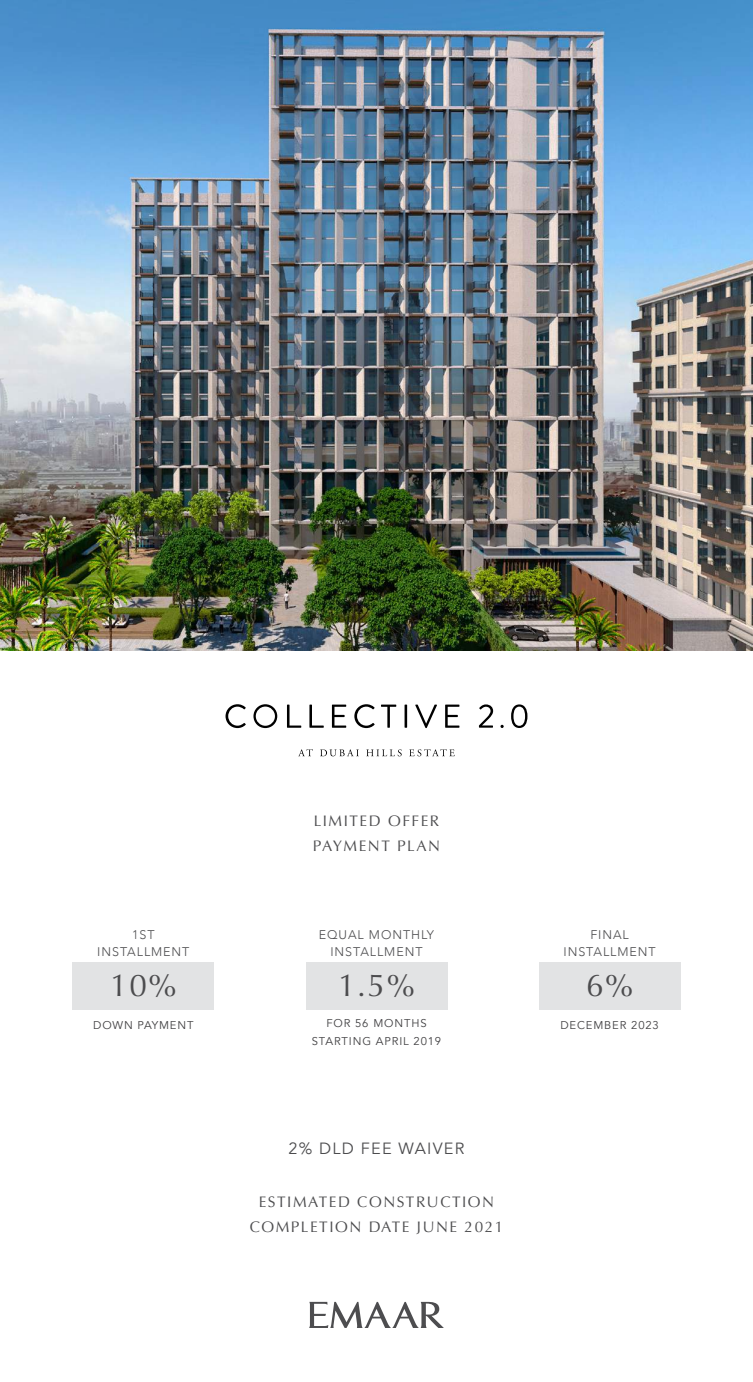
<style>
.page{position:relative;width:753px;height:1382px;background:#fff}
.page>*{position:absolute;margin:0;border:0;box-sizing:border-box;transform-origin:0 0}
.t1{font:31.5px "Optima";color:#4c4c4e}
.t2{font:16.25px "Avenir";letter-spacing:.075em;color:#4c4c4e}
.t3{font:15.25px/25px "Optima";letter-spacing:.1em;color:#4c4c4e}
.t4{font:300 12.5px/17.5px "Avenir";letter-spacing:.075em;color:#4c4c4e;text-align:center}
.t5{font:11.25px/18px "Avenir";letter-spacing:.075em;color:#414042;text-align:center}
</style>
<div class="page">
<img style="left:0;top:0;width:753px;height:650px">
<svg style="left:309px;top:1302px;width:135px;height:26px"></svg>
<svg style="left:225px;top:704px;width:21px;height:24px"></svg>
<svg style="left:253px;top:704px;width:24px;height:24px"></svg>
<svg style="left:287px;top:705px;width:14px;height:23px"></svg>
<svg style="left:309px;top:705px;width:15px;height:23px"></svg>
<svg style="left:332px;top:705px;width:14px;height:23px"></svg>
<svg style="left:354px;top:704px;width:20px;height:24px"></svg>
<svg style="left:381px;top:705px;width:15px;height:23px"></svg>
<hr style="left:404px;top:705px;width:3px;height:23px;background:#000">
<svg style="left:415px;top:705px;width:22px;height:23px"></svg>
<svg style="left:445px;top:705px;width:14px;height:23px"></svg>
<svg style="left:479px;top:704px;width:14px;height:24px"></svg>
<svg style="left:511px;top:704px;width:16px;height:24px"></svg>
<svg style="left:298px;top:749px;width:15px;height:7px"></svg>
<svg style="left:320px;top:749px;width:39px;height:7px"></svg>
<svg style="left:366px;top:749px;width:35px;height:7px"></svg>
<svg style="left:409px;top:749px;width:46px;height:7px"></svg>
<div style="left:538px;top:962px;width:142px;height:47px;background:#e2e3e4"></div>
<div style="left:305px;top:962px;width:142px;height:47px;background:#e2e3e4"></div>
<div style="left:72px;top:962px;width:142px;height:47px;background:#e2e3e4"></div>
<p class="t4" style="left:97px;top:926px;width:94px">1ST<br>INSTALLMENT</p>
<h1 class="t1" style="left:110px;top:967px;width:68px">10%</h1>
<p class="t5" style="left:93px;top:1017px;width:102px">DOWN PAYMENT</p>
<p class="t3" style="left:313px;top:808px;width:129px">LIMITED OFFER<br>PAYMENT PLAN</p>
<p class="t4" style="left:319px;top:926px;width:117px">EQUAL MONTHLY<br>INSTALLMENT</p>
<h1 class="t1" style="left:338px;top:967px;width:78px">1.5%</h1>
<p class="t5" style="left:312px;top:1014px;width:131px">FOR 56 MONTHS<br>STARTING APRIL 2019</p>
<p class="t2" style="left:288px;top:1138px;width:177px">2% DLD FEE WAIVER</p>
<p class="t3" style="left:250px;top:1189px;width:255px;text-align:center">ESTIMATED CONSTRUCTION<br>COMPLETION DATE JUNE 2021</p>
<p class="t4" style="left:563px;top:926px;width:94px">FINAL<br>INSTALLMENT</p>
<h1 class="t1" style="left:586px;top:967px;width:49px">6%</h1>
<p class="t5" style="left:560px;top:1017px;width:100px">DECEMBER 2023</p>
</div>
